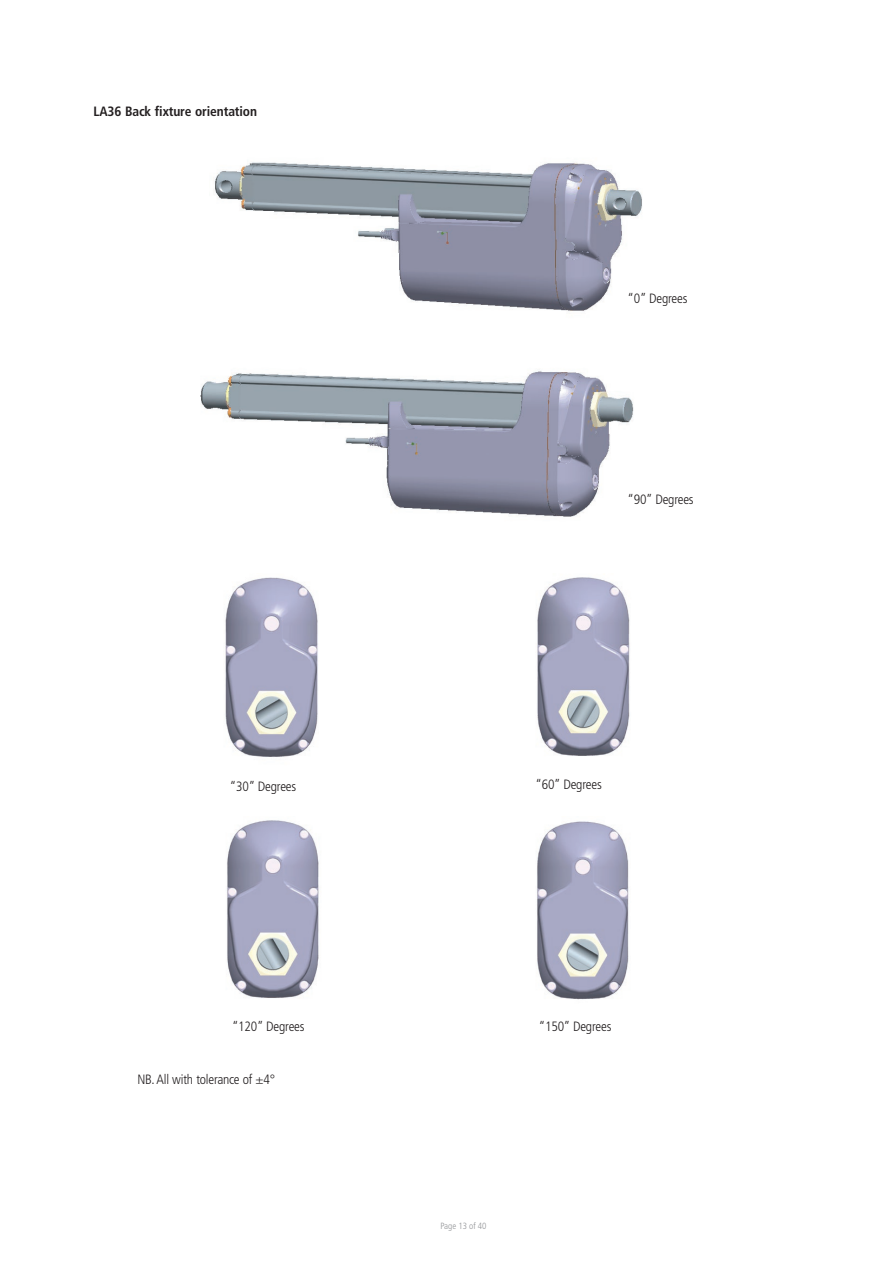
<style>
.page{position:relative;width:893px;height:1263px;background:#fff}
.page>*{position:absolute;margin:0;border:0;box-sizing:border-box;transform-origin:0 0}
.t1{font:300 condensed 13.5px "Frutiger LT Pro";letter-spacing:-.015em;color:#231f20}
.t2{font:700 condensed 13.5px "Frutiger LT Pro";letter-spacing:-.01em;color:#231f20}
.t3{font:300 condensed 9px "Frutiger LT Pro";color:#939598}
</style>
<div class="page">
<img style="left:537px;top:577px;width:93px;height:179px">
<img style="left:227px;top:820px;width:92px;height:178px">
<img style="left:537px;top:821px;width:92px;height:179px">
<img style="left:225px;top:577px;width:93px;height:180px">
<img style="left:215px;top:162px;width:427px;height:149px">
<img style="left:200px;top:371px;width:434px;height:146px">
<p class="t2" style="left:94px;top:104px;width:165px">LA36 Back fixture orientation</p>
<p class="t1" style="left:627px;top:290px;width:61px">“0” Degrees</p>
<p class="t1" style="left:627px;top:491px;width:68px">“90” Degrees</p>
<p class="t1" style="left:230px;top:779px;width:68px">“30” Degrees</p>
<p class="t1" style="left:535px;top:777px;width:68px">“60” Degrees</p>
<p class="t1" style="left:232px;top:1018px;width:74px">“120” Degrees</p>
<p class="t1" style="left:539px;top:1019px;width:74px">“150” Degrees</p>
<p class="t1" style="left:137px;top:1072px;width:139px">NB. All with tolerance of ±4°</p>
<p class="t3" style="left:440px;top:1221px;width:48px">Page 13 of 40</p>
</div>
